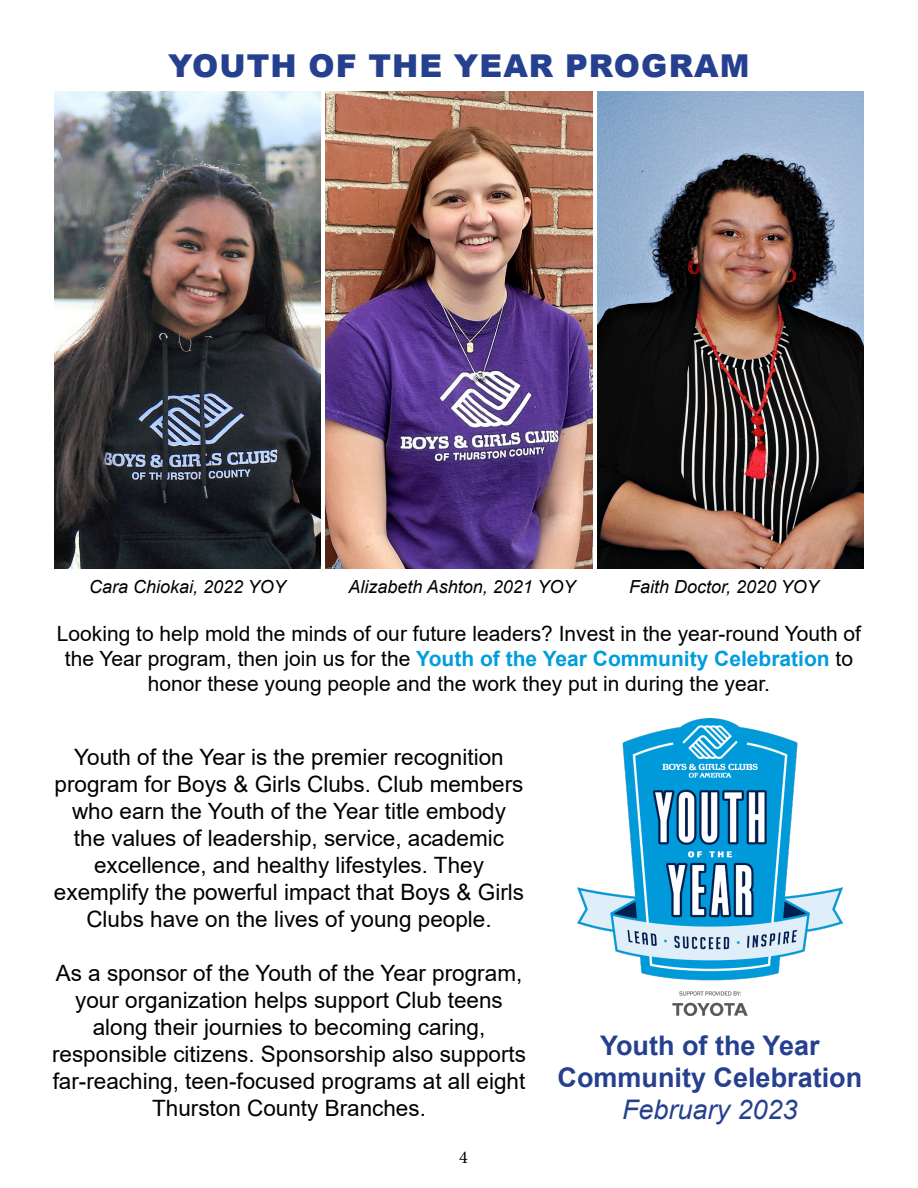
<style>
.page{position:relative;width:918px;height:1188px;background:#fff}
.page>*{position:absolute;margin:0;border:0;box-sizing:border-box;transform-origin:0 0}
.t1{font:900 31.5px "Arial";letter-spacing:.035em;color:#25408f}
.t2{font:700 27px/32.4px "Arial";color:#25408f;text-align:center}
.t3{font:italic 27px "Arial";color:#25408f}
.t4{font:22.5px/27px "Arial";color:#000;text-align:center}
.t5{font:21px/25.2px "Arial";color:#000;text-align:center}
.t6{font:italic 18px "Arial";color:#000}
.t7{font:18px "Minion Pro";color:#000}
.s1{font-weight:700;color:#009ddc}
</style>
<div class="page">
<img style="left:578px;top:719px;width:264px;height:296px">
<img style="left:54px;top:92px;width:266px;height:476px">
<img style="left:326px;top:92px;width:266px;height:476px">
<img style="left:598px;top:92px;width:266px;height:476px">
<h1 class="t1" style="left:168px;top:42px;width:583px">YOUTH OF THE YEAR PROGRAM</h1>
<p class="t6" style="left:89px;top:575px;width:198px">Cara Chiokai, 2022 YOY</p>
<p class="t6" style="left:348px;top:575px;width:229px">Alizabeth Ashton, 2021 YOY</p>
<p class="t6" style="left:629px;top:575px;width:191px">Faith Doctor, 2020 YOY</p>
<p class="t5" style="left:57px;top:621px;width:806px">Looking to help mold the minds of our future leaders? Invest in the year-round Youth of the Year program, then join us for the <span class="s1">Youth of the Year Community Celebration</span> to honor these young people and the work they put in during the year.</p>
<p class="t4" style="left:54px;top:744px;width:472px">Youth of the Year is the premier recognition program for Boys &amp; Girls Clubs. Club members who earn the Youth of the Year title embody the values of leadership, service, academic excellence, and healthy lifestyles. They exemplify the powerful impact that Boys &amp; Girls Clubs have on the lives of young people.</p>
<p class="t4" style="left:52px;top:960px;width:475px">As a sponsor of the Youth of the Year program, your organization helps support Club teens along their journies to becoming caring, responsible citizens. Sponsorship also supports far-reaching, teen-focused programs at all eight Thurston County Branches.</p>
<p class="t7" style="left:459px;top:1145px;width:10px">4</p>
<p class="t2" style="left:558px;top:1029px;width:306px">Youth of the Year<br>Community Celebration</p>
<p class="t3" style="left:622px;top:1093px;width:177px">February 2023</p>
</div>
